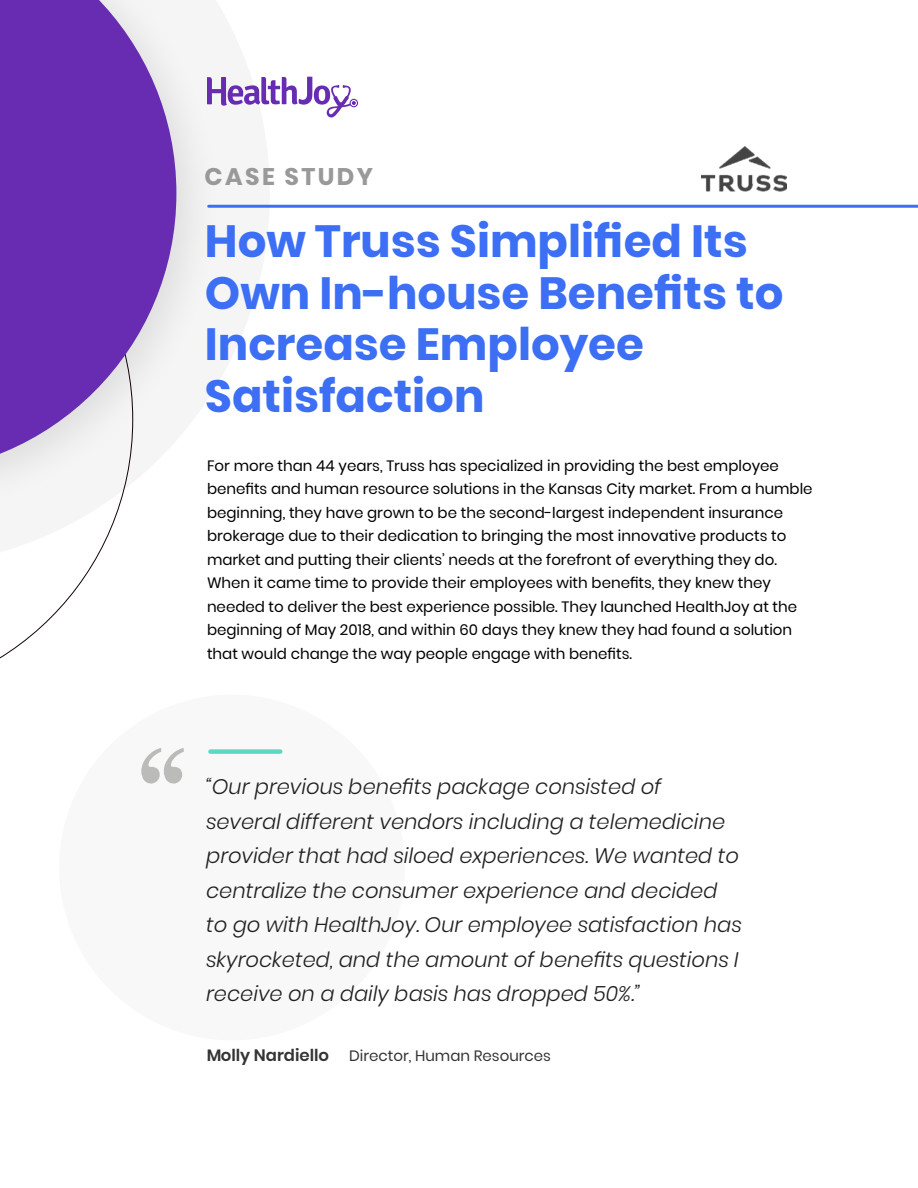
<style>
.page{position:relative;width:918px;height:1188px;background:#fff}
.page>*{position:absolute;margin:0;border:0;box-sizing:border-box;transform-origin:0 0}
.t1{font:700 45px/51.8px "Poppins";color:#3c6ff4}
.t2{font:700 24px "Poppins";letter-spacing:.1em;color:#999}
.t3{font:italic 300 21px/34.5px "Poppins";color:#202020}
.t4{font:15px/23.5px "Poppins";color:#000}
.s1{font-weight:600;font-size:16.5px}
</style>
<div class="page">
<svg style="left:0;top:522px;width:114px;height:137px"></svg>
<div style="left:0;top:0;width:225px;height:522px;background:#f5f5f5"></div>
<svg style="left:0;top:0;width:176px;height:474px;fill:#682cb3"></svg>
<hr style="left:209px;top:205px;width:709px;height:3px;background:#3c6ff4">
<svg style="left:207px;top:77px;width:151px;height:41px"></svg>
<img style="left:702px;top:147px;width:84px;height:44px">
<div style="left:59px;top:695px;width:346px;height:345px;background:#f8f8f8;border-radius:50%"></div>
<svg style="left:141px;top:748px;width:43px;height:36px"></svg>
<div style="left:210px;top:749px;width:70px;height:5px;background:#5dd9c1"></div>
<h2 class="t2" style="left:205px;top:162px;width:170px">CASE STUDY</h2>
<h1 class="t1" style="left:205px;top:215px;width:580px">How Truss Simplified Its<br>Own In-house Benefits to<br>Increase Employee<br>Satisfaction</h1>
<p class="t4" style="left:207px;top:455px;width:607px">For more than 44 years, Truss has specialized in providing the best employee benefits and human resource solutions in the Kansas City market. From a humble beginning, they have grown to be the second-largest independent insurance brokerage due to their dedication to bringing the most innovative products to market and putting their clients’ needs at the forefront of everything they do.<br>When it came time to provide their employees with benefits, they knew they needed to deliver the best experience possible. They launched HealthJoy at the beginning of May 2018, and within 60 days they knew they had found a solution that would change the way people engage with benefits.</p>
<p class="t3" style="left:206px;top:770px;width:537px">“Our previous benefits package consisted of<br>several different vendors including a telemedicine provider that had siloed experiences. We wanted to centralize the consumer experience and decided to go with HealthJoy. Our employee satisfaction has skyrocketed, and the amount of benefits questions I receive on a daily basis has dropped 50%.”</p>
<p class="t4" style="left:206px;top:1045px;width:346px"><span class="s1">Molly Nardiello</span> Director, Human Resources</p>
</div>
